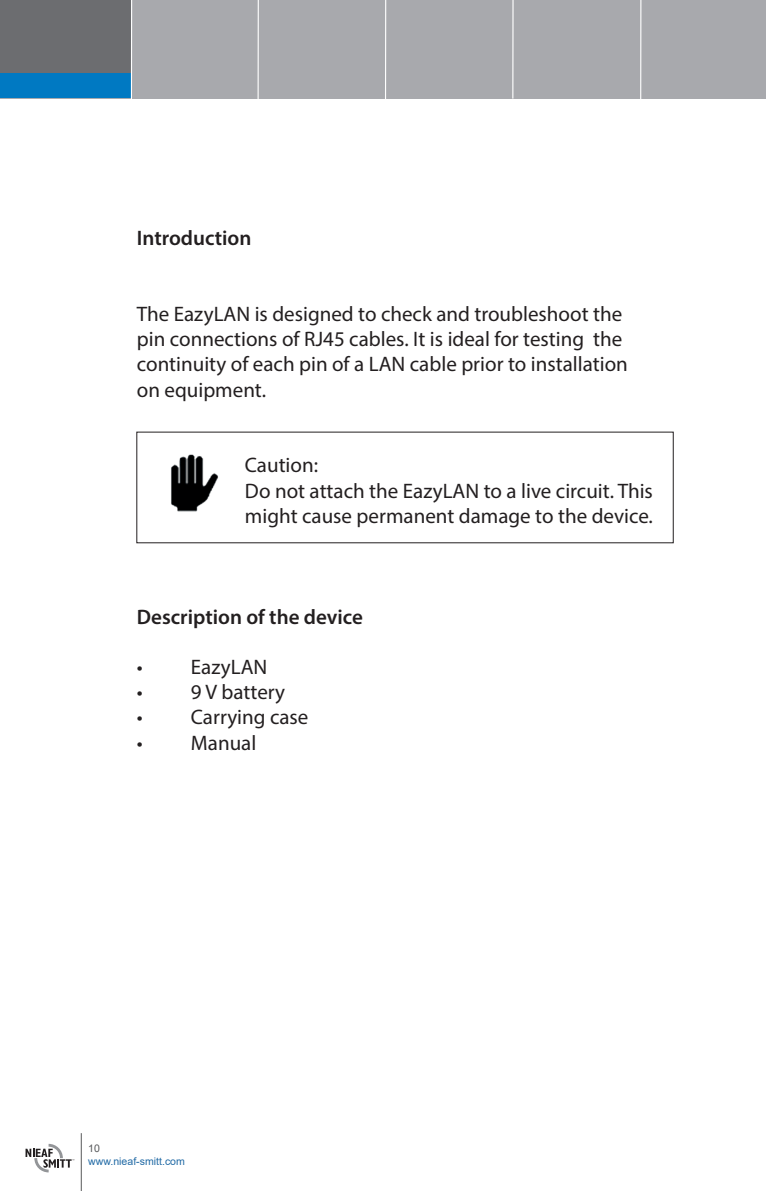
<style>
.page{position:relative;width:766px;height:1191px;background:#fff}
.page>*{position:absolute;margin:0;border:0;box-sizing:border-box;transform-origin:0 0}
.Tekst{font:21px/25.2px "Myriad Pro";color:#231f20}
.Tekst-2{font:600 21px "Myriad Pro";color:#231f20}
.t1{font:10.5px "Arial";color:#216aa5}
.t2{font:10.5px "Arial";color:#57585a}
</style>
<div class="page">
<div style="left:0;top:0;width:765px;height:99px;background:#a8a9ad"></div>
<div style="left:0;top:0;width:131px;height:88px;background:#6c6d70"></div>
<div style="left:0;top:73px;width:132px;height:25px;background:#0079c2"></div>
<hr style="left:131px;top:0;width:1px;height:100px;background:#fff">
<hr style="left:257px;top:0;width:2px;height:99px;background:#fff">
<hr style="left:385px;top:0;width:1px;height:100px;background:#fff">
<hr style="left:512px;top:0;width:1px;height:99px;background:#fff">
<hr style="left:640px;top:0;width:1px;height:99px;background:#fff">
<hr style="left:81px;top:1133px;width:1px;height:58px;background:#57585a">
<svg style="left:26px;top:1143px;width:48px;height:29px"></svg>
<img style="left:171px;top:454px;width:47px;height:58px">
<p class="Tekst-2" style="left:137px;top:225px;width:116px">Introduction</p>
<p class="Tekst" style="left:137px;top:301px;width:492px">The EazyLAN is designed to check and troubleshoot the pin connections of RJ45 cables. It is ideal for testing the continuity of each pin of a LAN cable prior to installation on equipment.</p>
<p class="Tekst" style="left:245px;top:452px;width:409px">Caution:<br>Do not attach the EazyLAN to a live circuit. This might cause permanent damage to the device.</p>
<p class="Tekst-2" style="left:137px;top:603px;width:227px">Description of the device</p>
<p class="Tekst" style="left:137px;top:654px;width:132px">• EazyLAN</p>
<p class="Tekst" style="left:137px;top:679px;width:150px">• 9 V battery</p>
<p class="Tekst" style="left:137px;top:704px;width:173px">• Carrying case</p>
<p class="Tekst" style="left:137px;top:729px;width:121px">• Manual</p>
<p class="t2" style="left:88px;top:1141px;width:13px">10</p>
<p class="t1" style="left:88px;top:1154px;width:98px">www.nieaf-smitt.com</p>
</div>
